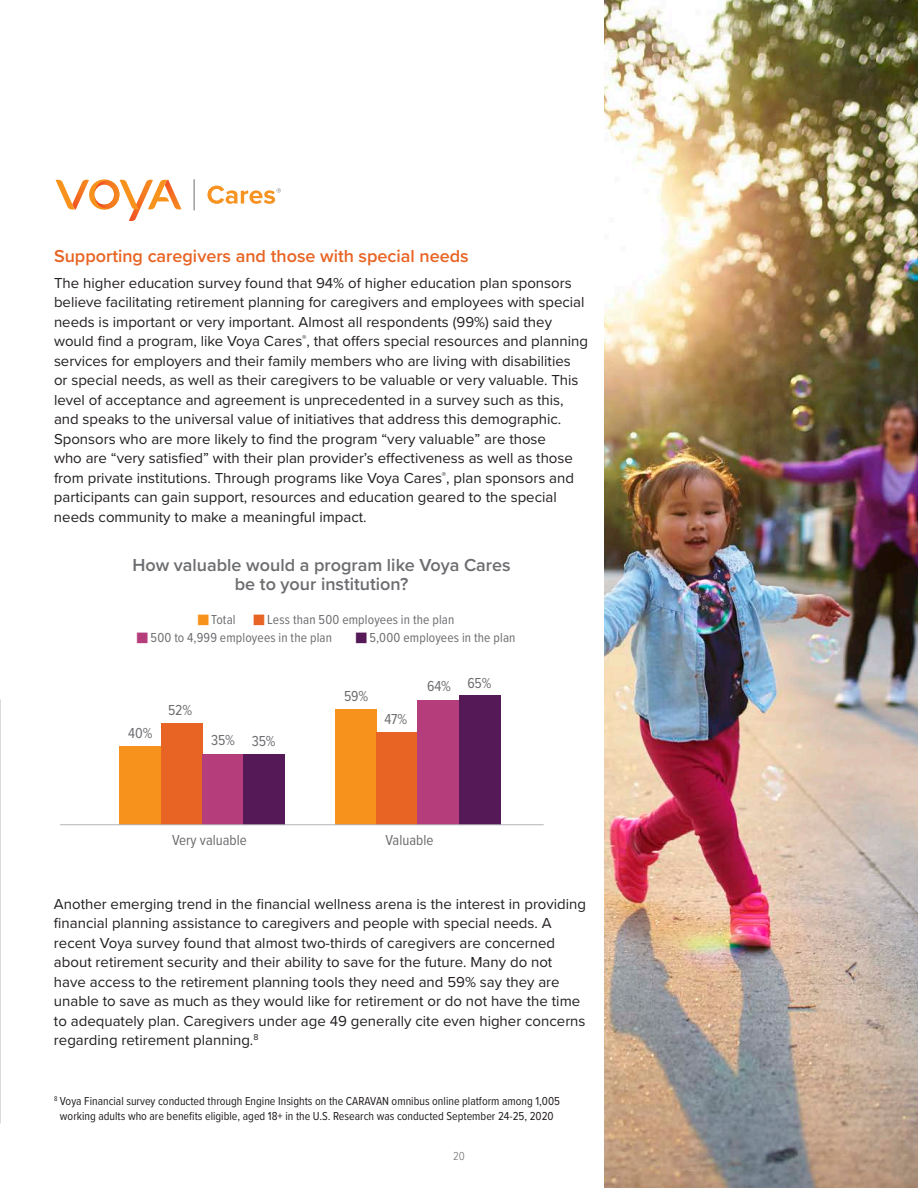
<style>
.page{position:relative;width:918px;height:1188px;background:#fff}
.page>*{position:absolute;margin:0;border:0;box-sizing:border-box;transform-origin:0 0}
.BASIC_COPY{font:600 18px/19.5px "Proxima Nova";color:#6c6d70;text-align:center}
.BASIC_COPY-2{font:600 18px "Proxima Nova";color:#e86424}
.BASIC_COPY-3{font:15px/19.5px "Proxima Nova";color:#231f20}
.V-Title_Big_K_O{font:15px "Proxima Nova Cond";letter-spacing:-.01em;color:#6c6d70}
.BASIC_COPY-4{font:15px "Proxima Nova Cond";color:#6c6d70}
.Voya_Legal_copy_-_7{font:13.5px/18px "Proxima Nova Cond";letter-spacing:.01em;color:#6c6d70}
.BASIC_COPY-5{font:12px/15px "Proxima Nova Cond";color:#231f20;text-align:center}
.V-Left_Page_Number{font:300 12px "Proxima Nova Cond";color:#6c6d70}
</style>
<div class="page">
<div style="left:120px;top:746px;width:41px;height:79px;background:#f7931d"></div>
<div style="left:161px;top:723px;width:41px;height:102px;background:#e86424"></div>
<div style="left:202px;top:754px;width:41px;height:71px;background:#b63d7c"></div>
<div style="left:243px;top:754px;width:42px;height:71px;background:#541956"></div>
<div style="left:335px;top:709px;width:42px;height:116px;background:#f7931d"></div>
<div style="left:377px;top:732px;width:41px;height:93px;background:#e86424"></div>
<div style="left:418px;top:700px;width:41px;height:125px;background:#b63d7c"></div>
<div style="left:459px;top:696px;width:41px;height:129px;background:#541956"></div>
<hr style="left:60px;top:824px;width:484px;height:1px;background:#b2b3b7">
<img style="left:0;top:700px;width:1px;height:423px">
<img style="left:605px;top:0;width:313px;height:1188px">
<svg style="left:56px;top:179px;width:125px;height:43px"></svg>
<hr style="left:194px;top:179px;width:1px;height:31px;background:#6d6e71">
<svg style="left:207px;top:186px;width:74px;height:18px"></svg>
<p class="BASIC_COPY-2" style="left:54px;top:242px;width:416px">Supporting caregivers and those with special needs</p>
<p class="BASIC_COPY-3" style="left:54px;top:273px;width:536px">The higher education survey found that 94% of higher education plan sponsors believe facilitating retirement planning for caregivers and employees with special needs is important or very important. Almost all respondents (99%) said they would find a program, like Voya Cares<sup>®</sup>, that offers special resources and planning services for employers and their family members who are living with disabilities or special needs, as well as their caregivers to be valuable or very valuable. This level of acceptance and agreement is unprecedented in a survey such as this, and speaks to the universal value of initiatives that address this demographic.<br>Sponsors who are more likely to find the program “very valuable” are those<br>who are “very satisfied” with their plan provider’s effectiveness as well as those from private institutions. Through programs like Voya Cares<sup>®</sup>, plan sponsors and participants can gain support, resources and education geared to the special needs community to make a meaningful impact.</p>
<p class="BASIC_COPY" style="left:132px;top:555px;width:380px">How valuable would a program like Voya Cares be to your institution?</p>
<p class="Voya_Legal_copy_-_7" style="left:151px;top:610px;width:305px;text-indent:117px">Less than 500 employees in the plan<br>500 to 4,999 employees in the plan</p>
<p class="Voya_Legal_copy_-_7" style="left:211px;top:610px;width:26px">Total</p>
<p class="Voya_Legal_copy_-_7" style="left:370px;top:628px;width:147px">5,000 employees in the plan</p>
<p class="V-Title_Big_K_O" style="left:128px;top:722px;width:26px">40%</p>
<p class="V-Title_Big_K_O" style="left:168px;top:699px;width:26px">52%</p>
<p class="V-Title_Big_K_O" style="left:211px;top:729px;width:25px">35%</p>
<p class="V-Title_Big_K_O" style="left:252px;top:730px;width:25px">35%</p>
<p class="V-Title_Big_K_O" style="left:344px;top:685px;width:26px">59%</p>
<p class="V-Title_Big_K_O" style="left:384px;top:708px;width:24px">47%</p>
<p class="V-Title_Big_K_O" style="left:427px;top:675px;width:25px">64%</p>
<p class="V-Title_Big_K_O" style="left:467px;top:672px;width:26px">65%</p>
<p class="BASIC_COPY-4" style="left:172px;top:829px;width:76px">Very valuable</p>
<p class="BASIC_COPY-4" style="left:386px;top:829px;width:49px">Valuable</p>
<p class="BASIC_COPY-3" style="left:54px;top:894px;width:534px">Another emerging trend in the financial wellness arena is the interest in providing financial planning assistance to caregivers and people with special needs. A recent Voya survey found that almost two-thirds of caregivers are concerned about retirement security and their ability to save for the future. Many do not have access to the retirement planning tools they need and 59% say they are unable to save as much as they would like for retirement or do not have the time to adequately plan. Caregivers under age 49 generally cite even higher concerns regarding retirement planning.<sup>8</sup></p>
<p class="BASIC_COPY-5" style="left:54px;top:1093px;width:508px"><sup>8</sup> Voya Financial survey conducted through Engine Insights on the CARAVAN omnibus online platform among 1,005 working adults who are benefits eligible, aged 18+ in the U.S. Research was conducted September 24-25, 2020</p>
<p class="V-Left_Page_Number" style="left:453px;top:1147px;width:13px">20</p>
</div>
